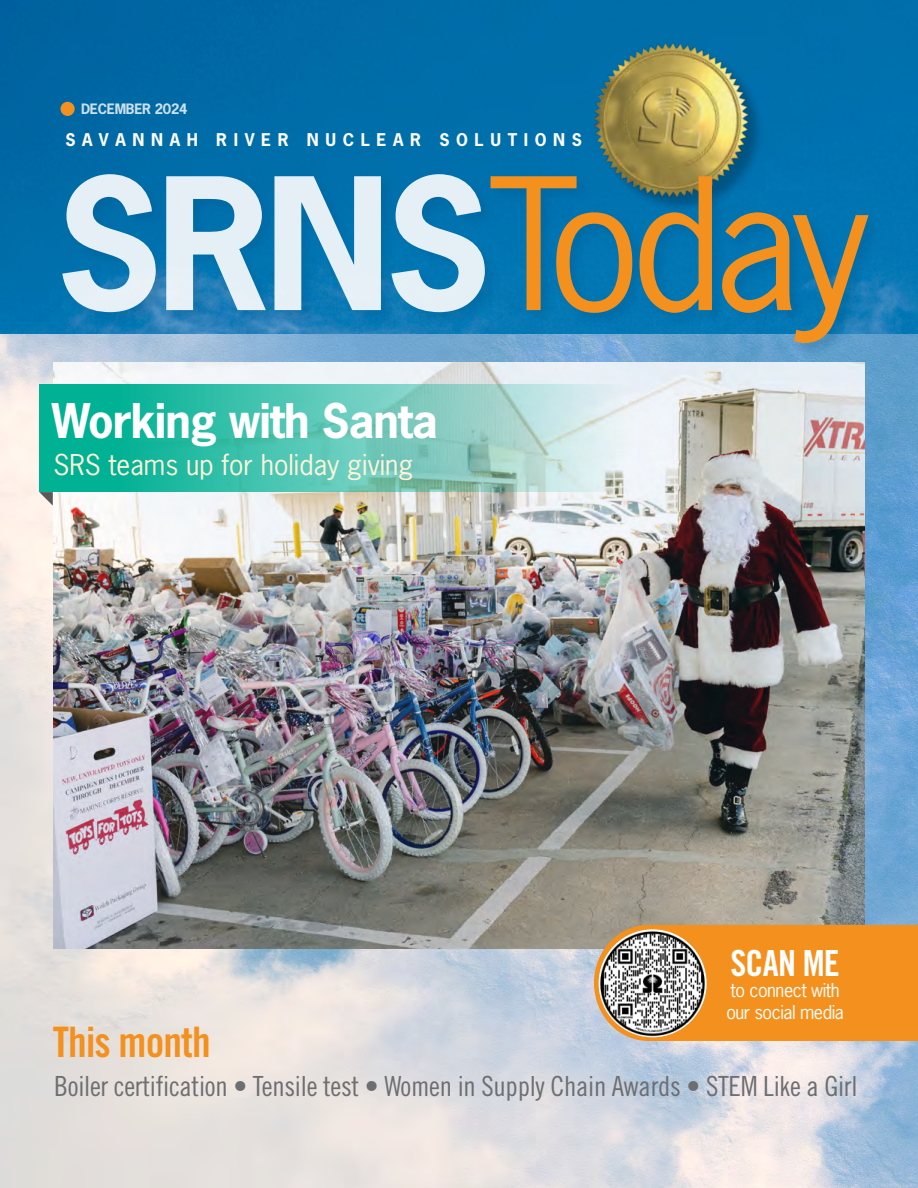
<style>
.page{position:relative;width:918px;height:1188px;background:#fff}
.page>*{position:absolute;margin:0;border:0;box-sizing:border-box;transform-origin:0 0}
.t1{font:700 45px "News Gothic Std";letter-spacing:-.02em;color:#fff}
.t2{font:42px "Trade Gothic LT Std Bd Cn 20";letter-spacing:-.02em;color:#f4901d}
.t3{font:36px "Trade Gothic LT Std Bd Cn 20";letter-spacing:-.02em;color:#fff}
.t4{font:27.75px "Trade Gothic LT Std Cn 18";letter-spacing:-.01em;color:#6d6e71}
.t5{font:27px "News Gothic Std";color:#fff4d9}
.t6{font:18px/21.6px "News Gothic Std";letter-spacing:-.025em;color:#fff}
.t7{font:700 16.5px "News Gothic Std";letter-spacing:.4em;color:#fff}
.t8{font:700 13.5px "News Gothic Std";letter-spacing:-.02em;color:#fff}
</style>
<div class="page">
<img style="left:0;top:333px;width:918px;height:855px">
<img style="left:0;top:0;width:918px;height:333px">
<div style="left:61px;top:172px;width:439px;height:155px;background:#005288;opacity:.22"></div>
<svg style="left:62px;top:174px;width:423px;height:138px;background:#82b8d5"></svg>
<img style="left:581px;top:30px;width:181px;height:144px">
<div style="left:489px;top:174px;width:394px;height:184px;background:#005288;opacity:.25"></div>
<svg style="left:491px;top:176px;width:378px;height:167px;background:#487d89"></svg>
<div style="left:60px;top:102px;width:15px;height:14px;background:#f4901d;border-radius:50%"></div>
<img style="left:54px;top:363px;width:811px;height:585px">
<svg style="left:39px;top:384px;width:594px;height:108px;background:#63c7b7"></svg>
<svg style="left:39px;top:492px;width:14px;height:14px"></svg>
<div style="left:594px;top:925px;width:324px;height:116px;background:#f4901d"></div>
<img style="left:599px;top:929px;width:108px;height:108px;border-radius:54px">
<p class="t8" style="left:81px;top:100px;width:108px">DECEMBER 2024</p>
<p class="t7" style="left:65px;top:129px;width:518px">SAVANNAH RIVER NUCLEAR SOLUTIONS</p>
<h1 class="t1" style="left:52px;top:391px;width:388px">Working with Santa</h1>
<p class="t5" style="left:53px;top:447px;width:361px">SRS teams up for holiday giving</p>
<p class="t3" style="left:730px;top:941px;width:111px">SCAN ME</p>
<p class="t6" style="left:726px;top:980px;width:119px">to connect with our social media</p>
<h2 class="t2" style="left:53px;top:1017px;width:160px">This month</h2>
<p class="t4" style="left:54px;top:1070px;width:805px">Boiler certification • Tensile test • Women in Supply Chain Awards • STEM Like a Girl</p>
</div>
